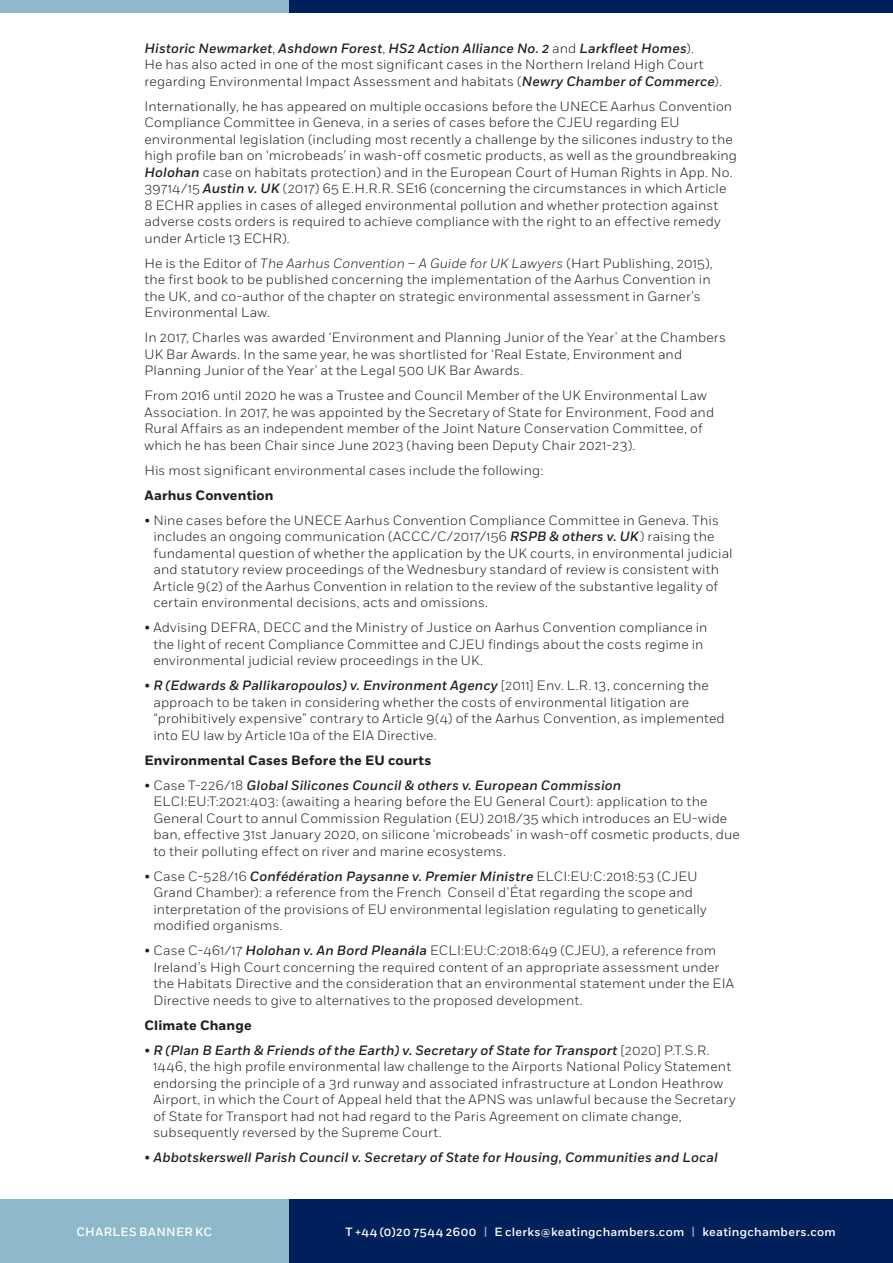
<style>
.page{position:relative;width:893px;height:1263px;background:#fff}
.page>*{position:absolute;margin:0;border:0;box-sizing:border-box;transform-origin:0 0}
.t1{font:300 13.5px/16.5px "Fort";letter-spacing:.01em;color:#231f20}
.t2{font:italic 500 13.5px "Fort";letter-spacing:.01em;color:#231f20}
.t3{font:700 13.5px "Fort";letter-spacing:.01em;color:#231f20}
.t4{font:500 12px "Fort";letter-spacing:.025em;color:#fff}
.s1{font-weight:500;font-style:italic}
.s2{font-style:italic}
.s3{font-weight:300;font-style:normal}
.s4{color:#8db9ca}
</style>
<div class="page">
<div style="left:288px;top:1199px;width:605px;height:64px;background:#00205b"></div>
<div style="left:0;top:1199px;width:288px;height:64px;background:#8db9ca"></div>
<div style="left:289px;top:0;width:604px;height:13px;background:#00205b"></div>
<div style="left:0;top:0;width:289px;height:13px;background:#8db9ca"></div>
<p class="t1" style="left:144px;top:40px;width:579px"><span class="s1">Historic Newmarket</span>, <span class="s1">Ashdown Forest</span>, <span class="s1">HS2 Action Alliance No. 2</span> and <span class="s1">Larkfleet Homes</span>).<br>He has also acted in one of the most significant cases in the Northern Ireland High Court regarding Environmental Impact Assessment and habitats (<span class="s1">Newry Chamber of Commerce</span>).</p>
<p class="t1" style="left:144px;top:98px;width:594px">Internationally, he has appeared on multiple occasions before the UNECE Aarhus Convention Compliance Committee in Geneva, in a series of cases before the CJEU regarding EU environmental legislation (including most recently a challenge by the silicones industry to the high profile ban on ‘microbeads’ in wash-off cosmetic products, as well as the groundbreaking <span class="s1">Holohan</span> case on habitats protection) and in the European Court of Human Rights in App. No.<br>39714/15 <span class="s1">Austin v. UK</span> (2017) 65 E.H.R.R. SE16 (concerning the circumstances in which Article 8 ECHR applies in cases of alleged environmental pollution and whether protection against adverse costs orders is required to achieve compliance with the right to an effective remedy under Article 13 ECHR).</p>
<p class="t1" style="left:144px;top:255px;width:570px">He is the Editor of <span class="s2">The Aarhus Convention – A Guide for UK Lawyers</span> (Hart Publishing, 2015), the first book to be published concerning the implementation of the Aarhus Convention in the UK, and co-author of the chapter on strategic environmental assessment in Garner’s Environmental Law.</p>
<p class="t1" style="left:144px;top:329px;width:583px">In 2017, Charles was awarded ‘Environment and Planning Junior of the Year’ at the Chambers<br>UK Bar Awards. In the same year, he was shortlisted for ‘Real Estate, Environment and<br>Planning Junior of the Year’ at the Legal 500 UK Bar Awards.</p>
<p class="t1" style="left:144px;top:387px;width:571px">From 2016 until 2020 he was a Trustee and Council Member of the UK Environmental Law Association. In 2017, he was appointed by the Secretary of State for Environment, Food and Rural Affairs as an independent member of the Joint Nature Conservation Committee, of which he has been Chair since June 2023 (having been Deputy Chair 2021-23).</p>
<p class="t1" style="left:144px;top:462px;width:400px">His most significant environmental cases include the following:</p>
<p class="t3" style="left:144px;top:487px;width:131px">Aarhus Convention</p>
<p class="t1" style="left:153px;top:512px;width:581px;text-indent:-9px">• Nine cases before the UNECE Aarhus Convention Compliance Committee in Geneva. This includes an ongoing communication (ACCC/C/2017/156 <span class="s1">RSPB &amp; others v. UK</span>) raising the fundamental question of whether the application by the UK courts, in environmental judicial and statutory review proceedings of the Wednesbury standard of review is consistent with Article 9(2) of the Aarhus Convention in relation to the review of the substantive legality of certain environmental decisions, acts and omissions.</p>
<p class="t1" style="left:153px;top:619px;width:556px;text-indent:-9px">• Advising DEFRA, DECC and the Ministry of Justice on Aarhus Convention compliance in the light of recent Compliance Committee and CJEU findings about the costs regime in environmental judicial review proceedings in the UK.</p>
<p class="t1" style="left:153px;top:677px;width:573px;text-indent:-9px">• <span class="s1">R (Edwards &amp; Pallikaropoulos) v. Environment Agency</span> [2011] Env. L.R. 13, concerning the approach to be taken in considering whether the costs of environmental litigation are “prohibitively expensive” contrary to Article 9(4) of the Aarhus Convention, as implemented into EU law by Article 10a of the EIA Directive.</p>
<p class="t3" style="left:144px;top:752px;width:289px">Environmental Cases Before the EU courts</p>
<p class="t1" style="left:153px;top:777px;width:588px;text-indent:-9px">• Case T-226/18 <span class="s1">Global Silicones Council &amp; others v. European Commission </span>ELCI:EU:T:2021:403: (awaiting a hearing before the EU General Court): application to the General Court to annul Commission Regulation (EU) 2018/35 which introduces an EU-wide ban, effective 31st January 2020, on silicone ‘microbeads’ in wash-off cosmetic products, due to their polluting effect on river and marine ecosystems.</p>
<p class="t1" style="left:153px;top:868px;width:555px;text-indent:-9px">• Case C-528/16 <span class="s1">Confédération Paysanne v. Premier Ministre</span> ELCI:EU:C:2018:53 (CJEU Grand Chamber): a reference from the French Conseil d’État regarding the scope and interpretation of the provisions of EU environmental legislation regulating to genetically modified organisms.</p>
<p class="t1" style="left:153px;top:942px;width:582px;text-indent:-9px">• Case C-461/17 <span class="s1">Holohan v. An Bord Pleanála</span> ECLI:EU:C:2018:649 (CJEU), a reference from Ireland’s High Court concerning the required content of an appropriate assessment under the Habitats Directive and the consideration that an environmental statement under the EIA Directive needs to give to alternatives to the proposed development.</p>
<p class="t3" style="left:144px;top:1017px;width:109px">Climate Change</p>
<p class="t1" style="left:153px;top:1042px;width:584px;text-indent:-9px">• <span class="s1">R (Plan B Earth &amp; Friends of the Earth) v. Secretary of State for Transport</span> [2020] P.T.S.R.<br>1446, the high profile environmental law challenge to the Airports National Policy Statement endorsing the principle of a 3rd runway and associated infrastructure at London Heathrow Airport, in which the Court of Appeal held that the APNS was unlawful because the Secretary of State for Transport had not had regard to the Paris Agreement on climate change, subsequently reversed by the Supreme Court.</p>
<p class="t2" style="left:144px;top:1149px;width:575px"><span class="s3">•</span> Abbotskerswell Parish Council v. Secretary of State for Housing, Communities and Local</p>
<p class="t4" style="left:77px;top:1224px;width:137px">CHARLES BANNER KC</p>
<p class="t4" style="left:345px;top:1224px;width:492px">T +44 (0)20 7544 2600 <span class="s4">|</span> E clerks@keatingchambers.com <span class="s4">|</span> keatingchambers.com</p>
</div>
